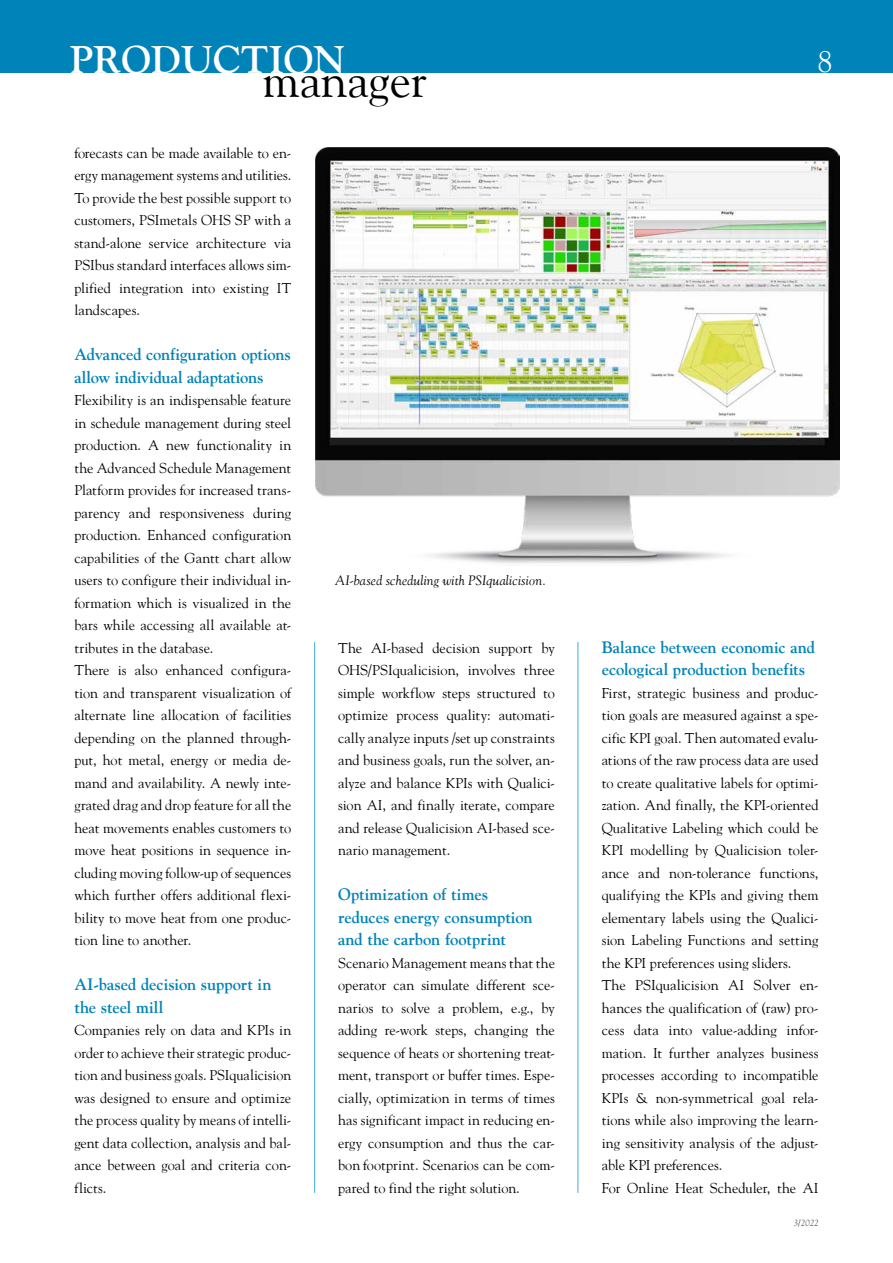
<style>
.page{position:relative;width:893px;height:1263px;background:#fff}
.page>*{position:absolute;margin:0;border:0;box-sizing:border-box;transform-origin:0 0}
.t1{font:47.7px "Goudy";color:#000}
.t2{font:700 38.4px "Goudy";color:#fff}
.t3{font:30px "Goudy";color:#fff}
.t4{font:700 16.5px/22.5px "Goudy";letter-spacing:-.005em;color:#0083b8}
.t5{font:14.25px/22.5px "Goudy";letter-spacing:.005em;color:#000;text-align:justify}
.t6{font:italic 13.5px "Goudy";letter-spacing:.015em;color:#000}
.t7{font:italic 9px "Goudy";color:#565655}
</style>
<div class="page">
<div style="left:0;top:0;width:893px;height:72px;background:#0083b8"></div>
<img style="left:316px;top:147px;width:524px;height:417px">
<hr style="left:314px;top:642px;width:1px;height:551px;background:#40aad3">
<hr style="left:578px;top:642px;width:1px;height:551px;background:#40aad3">
<h2 class="t2" style="left:70px;top:37px;width:277px">PRODUCTION</h2>
<h1 class="t1" style="left:263px;top:51px;width:166px">manager</h1>
<p class="t5" style="left:74px;top:141px;width:218px">forecasts can be made available to en&shy;ergy management systems and utilities.<br>To provide the best possible support to customers, PSImetals OHS SP with a stand-alone service architecture via PSIbus standard interfaces allows sim&shy;plified integration into existing IT landscapes.</p>
<p class="t4" style="left:74px;top:343px;width:218px">Advanced configuration options allow individual adaptations</p>
<p class="t5" style="left:74px;top:389px;width:218px;text-align:left">Flexibility is an indispensable feature in schedule management during steel production. A new functionality in the Advanced Schedule Management Platform provides for increased trans&shy;parency and responsiveness during production. Enhanced configuration capabilities of the Gantt chart allow users to configure their individual in&shy;formation which is visualized in the bars while accessing all available at&shy;tributes in the database.<br>There is also enhanced configura&shy;tion and transparent visualization of alternate line allocation of facilities depending on the planned through&shy;put, hot metal, energy or media de&shy;mand and availability. A newly inte&shy;grated drag and drop feature for all the heat movements enables customers to move heat positions in sequence in&shy;cluding moving follow-up of sequences which further offers additional flexi&shy;bility to move heat from one produc&shy;tion line to another.</p>
<p class="t4" style="left:74px;top:973px;width:199px">AI-based decision support in the steel mill</p>
<p class="t5" style="left:74px;top:1019px;width:218px">Companies rely on data and KPIs in order to achieve their strategic produc&shy;tion and business goals. PSIqualicision was designed to ensure and optimize the process quality by means of intelli&shy;gent data collection, analysis and bal&shy;ance between goal and criteria con&shy;flicts.</p>
<p class="t6" style="left:335px;top:572px;width:213px">AI-based scheduling with PSIqualicision.</p>
<p class="t5" style="left:338px;top:636px;width:218px">The AI-based decision support by OHS/PSIqualicision, involves three simple workflow steps structured to optimize process quality: automati&shy;cally analyze inputs /set up constraints and business goals, run the solver, an&shy;alyze and balance KPIs with Qualici&shy;sion AI, and finally iterate, compare and release Qualicision AI-based sce&shy;nario management.</p>
<p class="t4" style="left:338px;top:883px;width:196px">Optimization of times reduces energy consumption and the carbon footprint</p>
<p class="t5" style="left:338px;top:951px;width:218px">Scenario Management means that the operator can simulate different sce&shy;narios to solve a problem, e.g., by adding re-work steps, changing the sequence of heats or shortening treat&shy;ment, transport or buffer times. Espe&shy;cially, optimization in terms of times has significant impact in reducing en&shy;ergy consumption and thus the car&shy;bon footprint. Scenarios can be com&shy;pared to find the right solution.</p>
<h3 class="t3" style="left:817px;top:43px;width:16px">8</h3>
<p class="t4" style="left:602px;top:636px;width:215px">Balance between economic and ecological production benefits</p>
<p class="t5" style="left:602px;top:681px;width:218px;text-align:left">First, strategic business and produc&shy;tion goals are measured against a spe&shy;cific KPI goal. Then automated evalu&shy;ations of the raw process data are used to create qualitative labels for optimi&shy;zation. And finally, the KPI-oriented Qualitative Labeling which could be KPI modelling by Qualicision toler&shy;ance and non-tolerance functions, qualifying the KPIs and giving them elementary labels using the Qualici&shy;sion Labeling Functions and setting the KPI preferences using sliders.<br>The PSIqualicision AI Solver en&shy;hances the qualification of (raw) pro&shy;cess data into value-adding infor&shy;mation. It further analyzes business processes according to incompatible KPIs &amp; non-symmetrical goal rela&shy;tions while also improving the learn&shy;ing sensitivity analysis of the adjust&shy;able KPI preferences.<br>For Online Heat Scheduler, the AI</p>
<p class="t7" style="left:794px;top:1218px;width:26px">3/2022</p>
</div>
